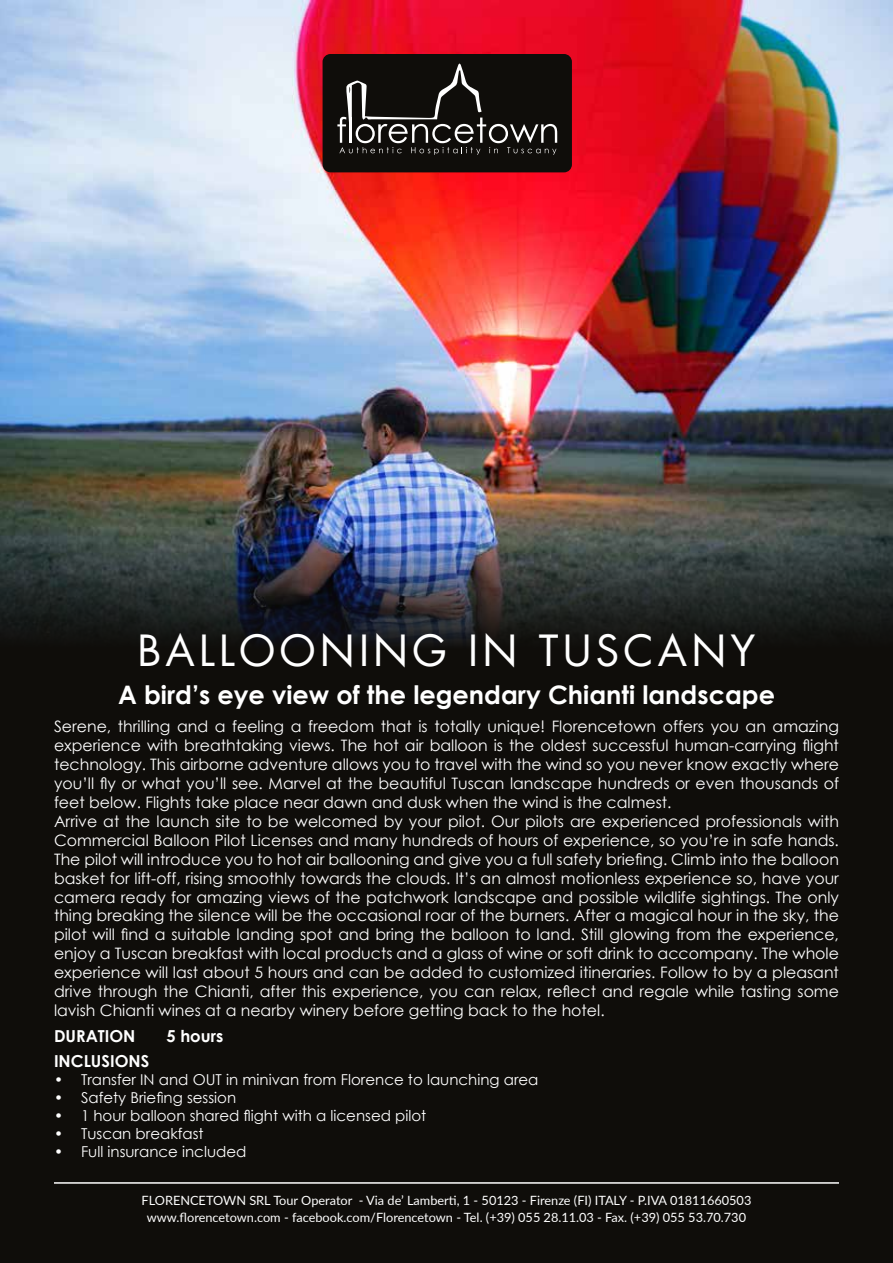
<style>
.page{position:relative;width:893px;height:1263px;background:#0f0d0a}
.page>*{position:absolute;margin:0;border:0;box-sizing:border-box;transform-origin:0 0}
.t1{font:42px "Futura LT";letter-spacing:.1em;color:#fff}
.t2{font:700 25.5px "Century Gothic";color:#fff}
.t3{font:700 16.5px "Century Gothic";color:#fff}
.t4{font:15.75px/18.9px "Century Gothic";color:#fff}
.t5{font:15px "Century Gothic";color:#fff}
.t6{font:12.75px/16.5px "Lato";color:#fff;text-align:center}
</style>
<div class="page">
<img style="left:0;top:0;width:893px;height:456px">
<img style="left:0;top:456px;width:893px;height:188px">
<hr style="left:54px;top:1182px;width:785px;height:2px;background:#fff">
<div style="left:323px;top:54px;width:249px;height:118px;background:#0f0d0a;border-radius:8px"></div>
<svg style="left:337px;top:63px;width:221px;height:92px"></svg>
<h1 class="t1" style="left:137px;top:624px;width:619px">BALLOONING IN TUSCANY</h1>
<h2 class="t2" style="left:118px;top:675px;width:658px">A bird’s eye view of the legendary Chianti landscape</h2>
<p class="t4" style="left:54px;top:717px;width:786px">Serene, thrilling and a feeling a freedom that is totally unique! Florencetown offers you an amazing experience with breathtaking views. The hot air balloon is the oldest successful human-carrying flight technology. This airborne adventure allows you to travel with the wind so you never know exactly where you’ll fly or what you’ll see. Marvel at the beautiful Tuscan landscape hundreds or even thousands of feet below. Flights take place near dawn and dusk when the wind is the calmest.<br>Arrive at the launch site to be welcomed by your pilot. Our pilots are experienced professionals with Commercial Balloon Pilot Licenses and many hundreds of hours of experience, so you’re in safe hands.<br>The pilot will introduce you to hot air ballooning and give you a full safety briefing. Climb into the balloon basket for lift-off, rising smoothly towards the clouds. It’s an almost motionless experience so, have your camera ready for amazing views of the patchwork landscape and possible wildlife sightings. The only thing breaking the silence will be the occasional roar of the burners. After a magical hour in the sky, the pilot will find a suitable landing spot and bring the balloon to land. Still glowing from the experience, enjoy a Tuscan breakfast with local products and a glass of wine or soft drink to accompany. The whole experience will last about 5 hours and can be added to customized itineraries. Follow to by a pleasant drive through the Chianti, after this experience, you can relax, reflect and regale while tasting some lavish Chianti wines at a nearby winery before getting back to the hotel.</p>
<p class="t3" style="left:54px;top:1023px;width:83px">DURATION</p>
<p class="t3" style="left:167px;top:1023px;width:58px">5 hours</p>
<p class="t3" style="left:54px;top:1048px;width:97px">INCLUSIONS</p>
<p class="t5" style="left:54px;top:1069px;width:486px">• Transfer IN and OUT in minivan from Florence to launching area</p>
<p class="t5" style="left:54px;top:1087px;width:184px">• Safety Briefing session</p>
<p class="t5" style="left:54px;top:1105px;width:374px">• 1 hour balloon shared flight with a licensed pilot</p>
<p class="t5" style="left:54px;top:1123px;width:151px">• Tuscan breakfast</p>
<p class="t5" style="left:54px;top:1141px;width:194px">• Full insurance included</p>
<p class="t6" style="left:141px;top:1192px;width:611px">FLORENCETOWN SRL Tour Operator - Via de’ Lamberti, 1 - 50123 - Firenze (FI) ITALY - P.IVA 01811660503 www.florencetown.com - facebook.com/Florencetown - Tel. (+39) 055 28.11.03 - Fax. (+39) 055 53.70.730</p>
</div>
